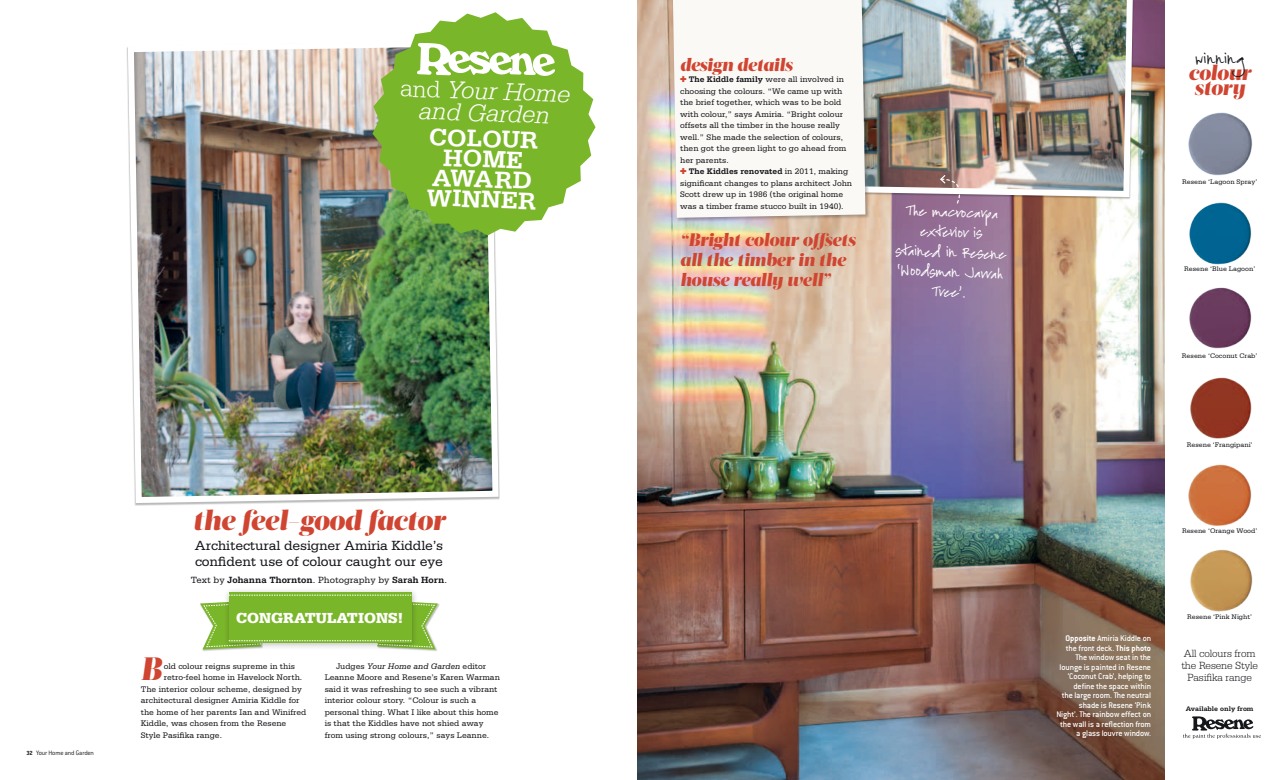
<style>
.page{position:relative;width:1276px;height:780px;background:#fff}
.page>*{position:absolute;margin:0;border:0;box-sizing:border-box;transform-origin:0 0}
.t1{font:italic 900 32.3px "Acta Display";color:#d04531}
.t2{font:italic 900 28px "Acta Display";letter-spacing:-.01em;color:#d04531}
.t3{font:italic 300 26px/22px "Serifa";color:#fff;text-align:center}
.t4{font:700 25.2px "Serifa";color:#fff}
.t5{font:italic 900 21px/15px "Acta Display";letter-spacing:-.01em;color:#d04531}
.t6{font:italic 900 18px/20px "Acta Display";letter-spacing:-.01em;color:#d04531}
.t7{font:900 15.4px "Serifa";color:#fff}
.t8{font:14px/16px "Serifa";letter-spacing:-.01em;color:#15161a}
.t9{font:12px "FG Jasmine";letter-spacing:.045em;color:#15161a}
.t10{font:11.5px/20px "FG Jasmine";color:#fff;text-align:center}
.t11{font:300 11px/12px "Serifa";letter-spacing:-.01em;color:#15161a;text-align:center}
.t12{font:700 9.5px "Serifa";color:#15161a}
.t13{font:500 9px/9.5px "Conduit ITC";letter-spacing:-.015em;color:#fff;text-align:right}
.t14{font:8.5px/11.5px "Serifa";color:#15161a}
.t15{font:7px "Serifa";color:#15161a}
.t16{font:300 7px "Conduit ITC";letter-spacing:-.015em;color:#15161a}
.t17{font:700 7px "Serifa";color:#15161a}
.s1{font-style:normal;font-size:25.2px}
.s2{font-weight:700;font-size:6.5px}
.s3{font-weight:400}
.s4{font-style:italic}
.s5{color:#d04531}
.s6{font-weight:700}
</style>
<div class="page">
<img style="left:638px;top:0;width:526px;height:780px">
<img style="left:126px;top:47px;width:374px;height:459px">
<img style="left:870px;top:0;width:266px;height:200px">
<svg style="left:372px;top:12px;width:223px;height:223px;fill:#7ab62a"></svg>
<svg style="left:417px;top:43px;width:138px;height:33px"></svg>
<div style="left:671px;top:0;width:199px;height:223px;background:#15161a;opacity:.3"></div>
<div style="left:673px;top:0;width:192px;height:218px;background:#fbf9f5"></div>
<div style="left:200px;top:600px;width:63px;height:51px;background:#15161a;opacity:.3"></div>
<div style="left:377px;top:600px;width:63px;height:51px;background:#15161a;opacity:.3"></div>
<div style="left:224px;top:587px;width:194px;height:63px;background:#f9f9f9"></div>
<svg style="left:229px;top:592px;width:182px;height:3px"></svg>
<svg style="left:200px;top:595px;width:238px;height:54px;background:#8ebf4c"></svg>
<svg style="left:939px;top:174px;width:29px;height:30px"></svg>
<svg style="left:1183px;top:716px;width:78px;height:22px"></svg>
<img style="left:1190px;top:549px;width:63px;height:63px">
<img style="left:1188px;top:464px;width:64px;height:62px">
<img style="left:1190px;top:377px;width:62px;height:62px">
<img style="left:1189px;top:287px;width:63px;height:62px">
<img style="left:1189px;top:203px;width:63px;height:61px">
<img style="left:1188px;top:112px;width:65px;height:64px">
<h3 class="t3" style="left:401px;top:77px;width:172px;rotate:2deg"><span class="s1">and</span> Your Home and Garden</h3>
<h3 class="t4" style="left:429px;top:122px;width:111px;rotate:2deg">COLOUR</h3>
<h3 class="t4" style="left:443px;top:143px;width:81px;rotate:2deg">HOME</h3>
<h3 class="t4" style="left:432px;top:162px;width:102px;rotate:2deg">AWARD</h3>
<h3 class="t4" style="left:427px;top:182px;width:90px;rotate:2deg">w inner</h3>
<p class="t16" style="left:26px;top:749px;width:69px"><span class="s2">32</span> Your Home and Garden</p>
<h2 class="t2" style="left:193px;top:503px;width:254px">the feel-good factor</h2>
<h3 class="t8" style="left:195px;top:537px;width:249px">Architectural designer Amiria Kiddle’s confident use of colour caught our eye</h3>
<p class="t12" style="left:191px;top:574px;width:257px"><span class="s3">Text by</span> Johanna Thornton<span class="s3">. Photography by</span> Sarah Horn<span class="s3">.</span></p>
<h3 class="t7" style="left:236px;top:608px;width:169px">CONGRATULATIONS!</h3>
<h1 class="t1" style="left:141px;top:649px;width:22px">B</h1>
<p class="t14" style="left:164px;top:660px;width:133px">old colour reigns supreme in this</p>
<p class="t14" style="left:164px;top:672px;width:140px">retro-feel home in Havelock North.</p>
<p class="t14" style="left:141px;top:683px;width:163px">The interior colour scheme, designed by</p>
<p class="t14" style="left:141px;top:695px;width:160px">architectural designer Amiria Kiddle for</p>
<p class="t14" style="left:141px;top:706px;width:167px">the home of her parents Ian and Winifred</p>
<p class="t14" style="left:141px;top:718px;width:147px">Kiddle, was chosen from the Resene</p>
<p class="t14" style="left:141px;top:729px;width:83px">Style Pasifika range.</p>
<p class="t14" style="left:325px;top:660px;width:177px;text-indent:11px">Judges <span class="s4">Your Home and Garden</span> editor Leanne Moore and Resene’s Karen Warman said it was refreshing to see such a vibrant interior colour story. “Colour is such a personal thing. What I like about this home is that the Kiddles have not shied away from using strong colours,” says Leanne.</p>
<h3 class="t6" style="left:680px;top:54px;width:114px">design details</h3>
<p class="t14" style="left:680px;top:74px;width:173px"><span class="s5">✚</span> <span class="s6">The Kiddle family</span> were all involved in choosing the colours. “We came up with the brief together, which was to be bold with colour,” says Amiria. “Bright colour offsets all the timber in the house really well.” She made the selection of colours, then got the green light to go ahead from her parents.<br><span class="s5">✚</span> <span class="s6">The Kiddles renovated</span> in 2011, making significant changes to plans architect John Scott drew up in 1986 (the original home was a timber frame stucco built in 1940).</p>
<h3 class="t6" style="left:680px;top:230px;width:177px">“Bright colour offsets all the timber in the house really well”</h3>
<h3 class="t10" style="left:897px;top:200px;width:112px;rotate:2deg">THE MACROCARPA<br>EXTERIOR IS<br>STAINED IN RESENE ‘WOODSMAN JARRAH<br>TREE’.</h3>
<h3 class="t9" style="left:1195px;top:51px;width:50px">WINNING</h3>
<h3 class="t5" style="left:1188px;top:66px;width:64px">colour story</h3>
<p class="t15" style="left:1182px;top:178px;width:77px">Resene ‘Lagoon Spray’</p>
<p class="t15" style="left:1184px;top:265px;width:73px">Resene ‘Blue Lagoon’</p>
<p class="t15" style="left:1182px;top:352px;width:77px">Resene ‘Coconut Crab’</p>
<p class="t15" style="left:1186px;top:440px;width:67px">Resene ‘Frangipani’</p>
<p class="t15" style="left:1182px;top:527px;width:77px">Resene ‘Orange Wood’</p>
<p class="t13" style="left:1056px;top:633px;width:96px"><span class="s6">Opposite</span> Amiria Kiddle on the front deck. <span class="s6">This photo<br></span>The window seat in the lounge is painted in Resene ‘Coconut Crab’, helping to define the space within<br>the large room. The neutral shade is Resene ‘Pink<br>Night’. The rainbow effect on the wall is a reflection from a glass louvre window.</p>
<p class="t15" style="left:1187px;top:613px;width:66px">Resene ‘Pink Night’</p>
<p class="t11" style="left:1181px;top:647px;width:78px">All colours from the Resene Style<br>Pasifika range</p>
<p class="t17" style="left:1185px;top:704px;width:69px">Available only from</p>
</div>
